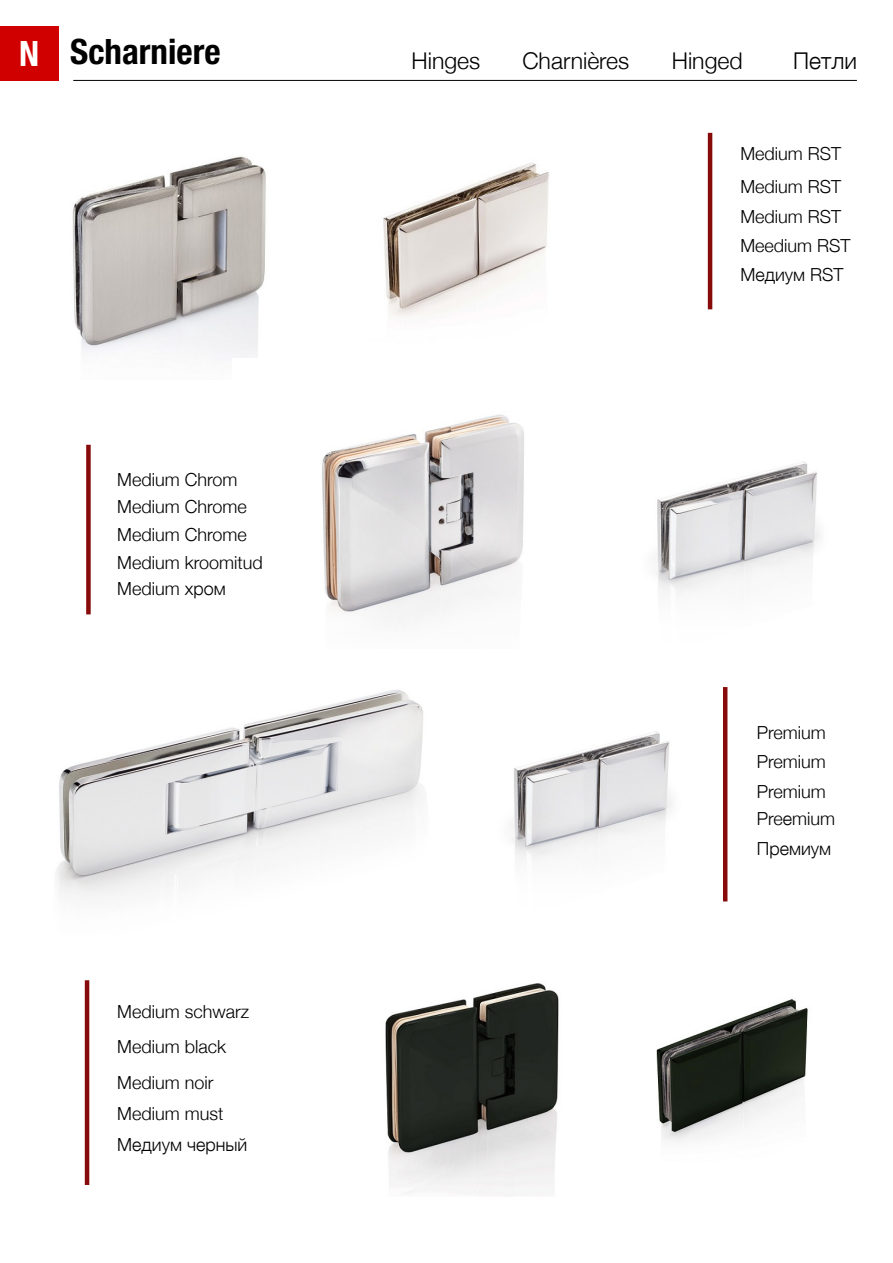
<style>
.page{position:relative;width:893px;height:1263px;background:#fff}
.page>*{position:absolute;margin:0;border:0;box-sizing:border-box;transform-origin:0 0}
.t1{font:700 condensed 34.95px "Helvetica Neue LT Std";color:#000}
.t2{font:300 23.1px "Helvetica Neue";color:#000}
.t3{font:300 18px/28.8px "Helvetica Neue";color:#000}
.s1{color:#fff}
</style>
<div class="page">
<img style="left:72px;top:156px;width:477px;height:202px">
<img style="left:322px;top:414px;width:498px;height:207px">
<img style="left:385px;top:983px;width:423px;height:213px">
<img style="left:56px;top:687px;width:672px;height:215px">
<hr style="left:708px;top:133px;width:4px;height:176px;background:#870b0b">
<hr style="left:85px;top:980px;width:4px;height:205px;background:#870b0b">
<hr style="left:723px;top:687px;width:4px;height:214px;background:#870b0b">
<div style="left:86px;top:445px;width:5px;height:169px;background:#870b0b"></div>
<div style="left:0;top:26px;width:59px;height:54px;background:#d10000"></div>
<hr style="left:73px;top:80px;width:784px;height:1px;background:#000">
<h1 class="t1" style="left:19px;top:31px;width:203px"><span class="s1">N</span> Scharniere</h1>
<p class="t3" style="left:117px;top:465px;width:131px;line-height:27px">Medium Chrom<br>Medium Chrome</p>
<p class="t3" style="left:117px;top:519px;width:131px">Medium Chrome</p>
<p class="t3" style="left:117px;top:548px;width:147px;line-height:25.8px">Medium kroomitud<br>Medium хром</p>
<p class="t3" style="left:117px;top:993px;width:133px;line-height:34.3px">Medium schwarz<br>Medium black</p>
<p class="t3" style="left:117px;top:1065px;width:131px;line-height:31.3px">Medium noir<br>Medium must<br>Медиум черный</p>
<p class="t2" style="left:412px;top:42px;width:70px">Hinges</p>
<p class="t2" style="left:522px;top:42px;width:108px">Charnières</p>
<p class="t2" style="left:672px;top:42px;width:72px">Hinged</p>
<p class="t2" style="left:793px;top:42px;width:65px">Петли</p>
<p class="t3" style="left:740px;top:136px;width:102px;line-height:32.5px">Medium RST<br>Medium RST</p>
<p class="t3" style="left:740px;top:201px;width:112px">Medium RST<br>Meedium RST<br>Медиум RST</p>
<p class="t3" style="left:757px;top:717px;width:71px;line-height:29.4px;text-align:justify">Premium Premium Premium</p>
<p class="t3" style="left:757px;top:802px;width:80px;line-height:30px">Preеmium<br>Премиум</p>
</div>
